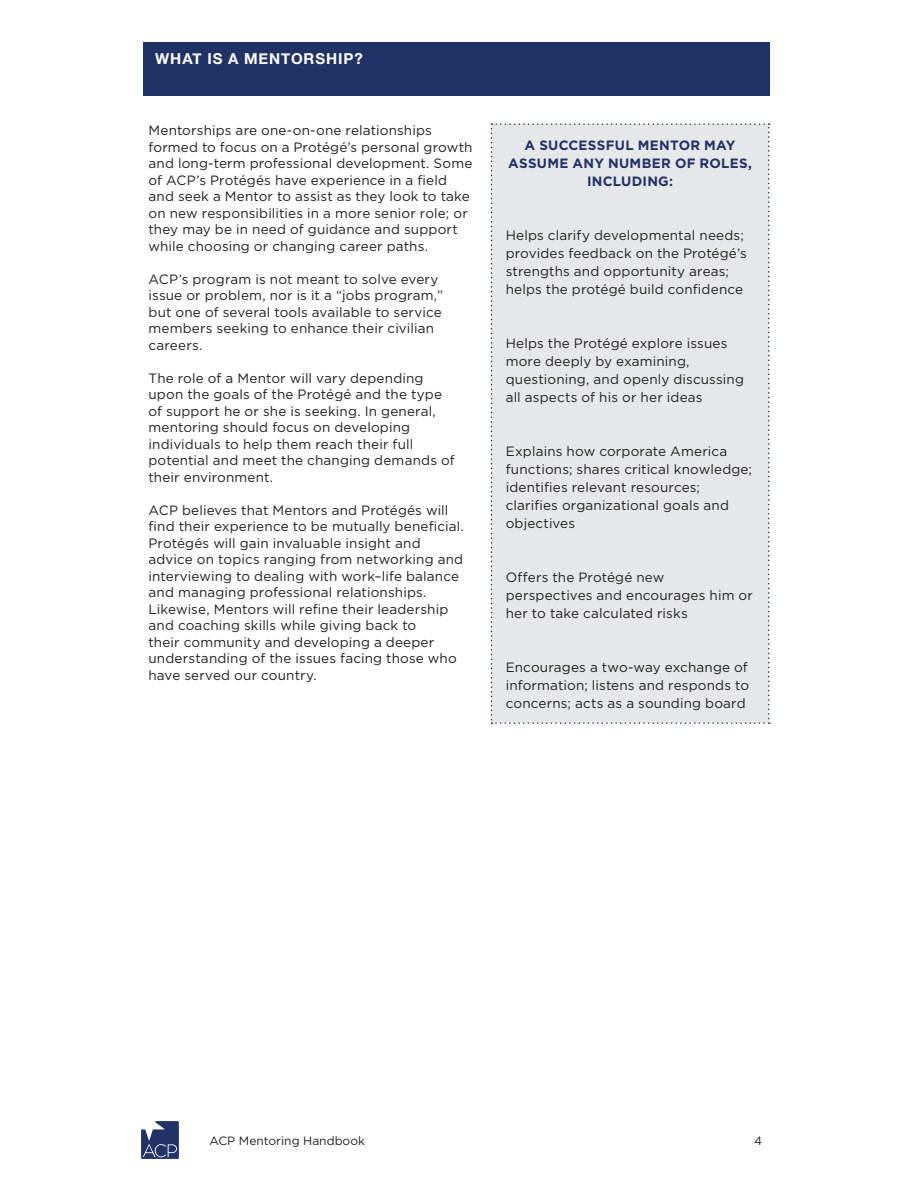
<style>
.page{position:relative;width:918px;height:1188px;background:#fff}
.page>*{position:absolute;margin:0;border:0;box-sizing:border-box;transform-origin:0 0}
.t1{font:700 15px "Helvetica Neue";letter-spacing:.06em;color:#fff}
.t2{font:13.5px/16.5px "Gotham";letter-spacing:.01em;color:#231f20}
.t3{font:700 13.5px/18px "Gotham";letter-spacing:.02em;color:#203266;text-align:center}
.t4{font:12px "Gotham";color:#231f20}
</style>
<div class="page">
<svg style="left:141px;top:1121px;width:38px;height:38px"></svg>
<div style="left:143px;top:42px;width:626px;height:54px;background:#203266"></div>
<div style="left:491px;top:123px;width:279px;height:601px;background:#e6e7e9"></div>
<p class="t1" style="left:155px;top:49px;width:209px">WHAT IS A MENTORSHIP?</p>
<p class="t2" style="left:148px;top:122px;width:326px">Mentorships are one-on-one relationships formed to focus on a Protégé’s personal growth and long-term professional development. Some of ACP’s Protégés have experience in a field and seek a Mentor to assist as they look to take on new responsibilities in a more senior role; or they may be in need of guidance and support while choosing or changing career paths.</p>
<p class="t2" style="left:148px;top:271px;width:296px">ACP’s program is not meant to solve every issue or problem, nor is it a “jobs program,” but one of several tools available to service members seeking to enhance their civilian careers.</p>
<p class="t2" style="left:148px;top:370px;width:308px">The role of a Mentor will vary depending upon the goals of the Protégé and the type of support he or she is seeking. In general, mentoring should focus on developing individuals to help them reach their full potential and meet the changing demands of their environment.</p>
<p class="t2" style="left:148px;top:502px;width:317px">ACP believes that Mentors and Protégés will find their experience to be mutually beneficial.<br>Protégés will gain invaluable insight and advice on topics ranging from networking and interviewing to dealing with work–life balance and managing professional relationships.<br>Likewise, Mentors will refine their leadership and coaching skills while giving back to<br>their community and developing a deeper understanding of the issues facing those who have served our country.</p>
<p class="t3" style="left:508px;top:135px;width:245px">A SUCCESSFUL MENTOR MAY<br>ASSUME ANY NUMBER OF ROLES,<br>INCLUDING:</p>
<p class="t2" style="left:506px;top:226px;width:242px;line-height:18px">Helps clarify developmental needs; provides feedback on the Protégé’s strengths and opportunity areas; helps the protégé build confidence</p>
<p class="t2" style="left:506px;top:334px;width:240px;line-height:18px">Helps the Protégé explore issues more deeply by examining, questioning, and openly discussing all aspects of his or her ideas</p>
<p class="t2" style="left:506px;top:442px;width:248px;line-height:18px">Explains how corporate America functions; shares critical knowledge; identifies relevant resources; clarifies organizational goals and objectives</p>
<p class="t2" style="left:506px;top:568px;width:249px;line-height:18px">Offers the Protégé new perspectives and encourages him or her to take calculated risks</p>
<p class="t2" style="left:506px;top:658px;width:245px;line-height:18px;text-align:justify">Encourages a two-way exchange of information; listens and responds to concerns; acts as a sounding board</p>
<p class="t4" style="left:209px;top:1134px;width:157px">ACP Mentoring Handbook</p>
<p class="t4" style="left:754px;top:1134px;width:10px">4</p>
</div>
